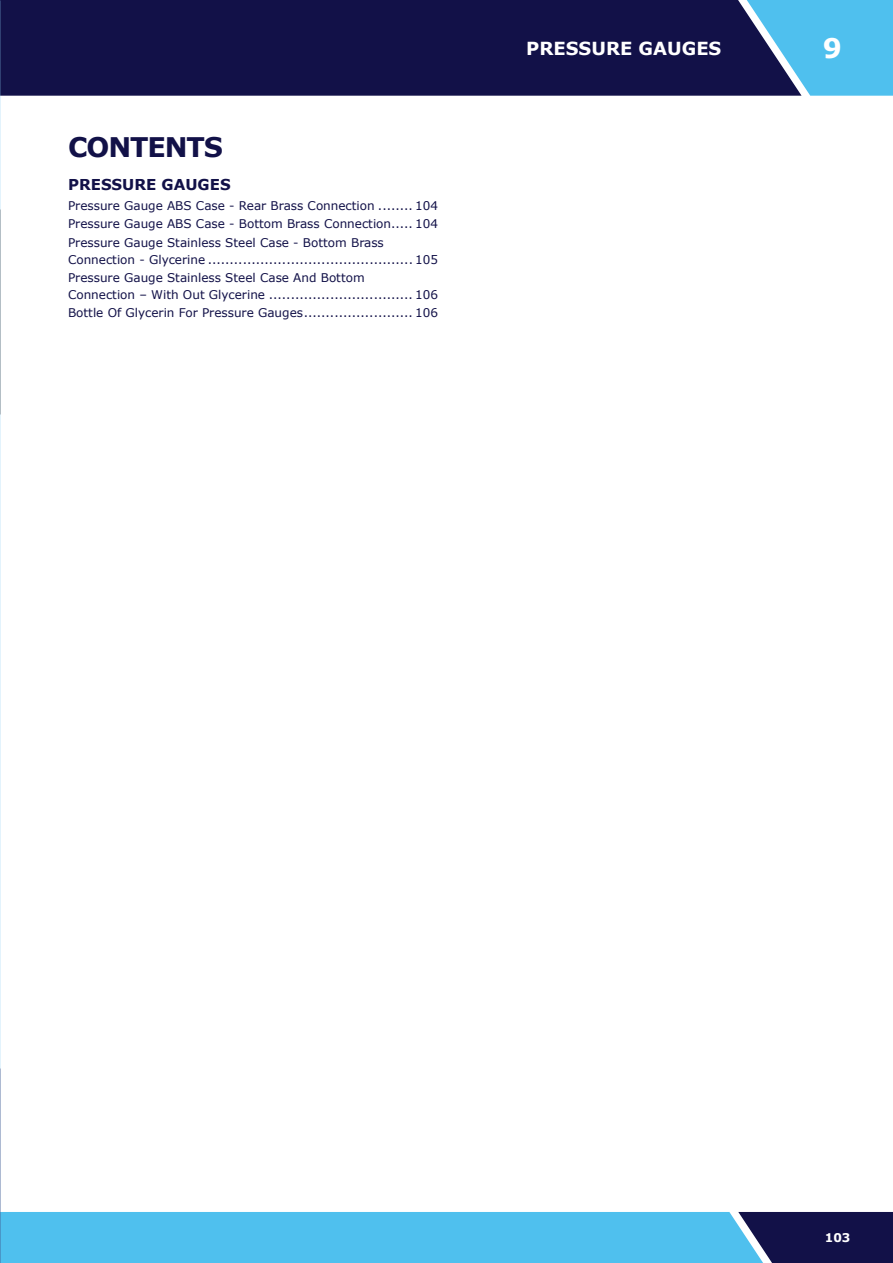
<style>
.page{position:relative;width:893px;height:1263px;background:#fff}
.page>*{position:absolute;margin:0;border:0;box-sizing:border-box;transform-origin:0 0}
.Product_Header_FIRST{font:700 27px "Verdana";letter-spacing:-.04em;color:#121148}
.t1{font:700 27px "Verdana";color:#fff}
.t2{font:700 18px "Verdana";color:#fff}
.CONTENT_-_SECTION{font:700 15px "Verdana";color:#121148}
.t3{font:12px/16.5px "Verdana";color:#121148}
.t4{font:700 12px "Verdana";color:#fff}
</style>
<div class="page">
<svg style="left:1px;top:1212px;width:892px;height:51px;background:#47a5d4"></svg>
<div style="left:0;top:0;width:738px;height:96px;background:#121148"></div>
<svg style="left:738px;top:0;width:155px;height:96px;background:#4c9fcd"></svg>
<img style="left:0;top:158px;width:1px;height:1105px">
<img style="left:0;top:209px;width:1px;height:206px">
<p class="Product_Header_FIRST" style="left:68px;top:129px;width:157px">CONTENTS</p>
<p class="CONTENT_-_SECTION" style="left:68px;top:175px;width:164px">PRESSURE GAUGES</p>
<p class="t3" style="left:68px;top:197px;width:371px">Pressure Gauge ABS Case - Rear Brass Connection ........ 104</p>
<p class="t3" style="left:68px;top:216px;width:371px">Pressure Gauge ABS Case - Bottom Brass Connection..... 104</p>
<p class="t3" style="left:68px;top:235px;width:371px">Pressure Gauge Stainless Steel Case - Bottom Brass<br>Connection - Glycerine ............................................... 105</p>
<p class="t3" style="left:68px;top:270px;width:371px">Pressure Gauge Stainless Steel Case And Bottom<br>Connection – With Out Glycerine ................................. 106</p>
<p class="t3" style="left:68px;top:305px;width:371px">Bottle Of Glycerin For Pressure Gauges......................... 106</p>
<h2 class="t2" style="left:526px;top:36px;width:197px">PRESSURE GAUGES</h2>
<h1 class="t1" style="left:823px;top:31px;width:21px">9</h1>
<p class="t4" style="left:825px;top:1229px;width:27px">103</p>
</div>
